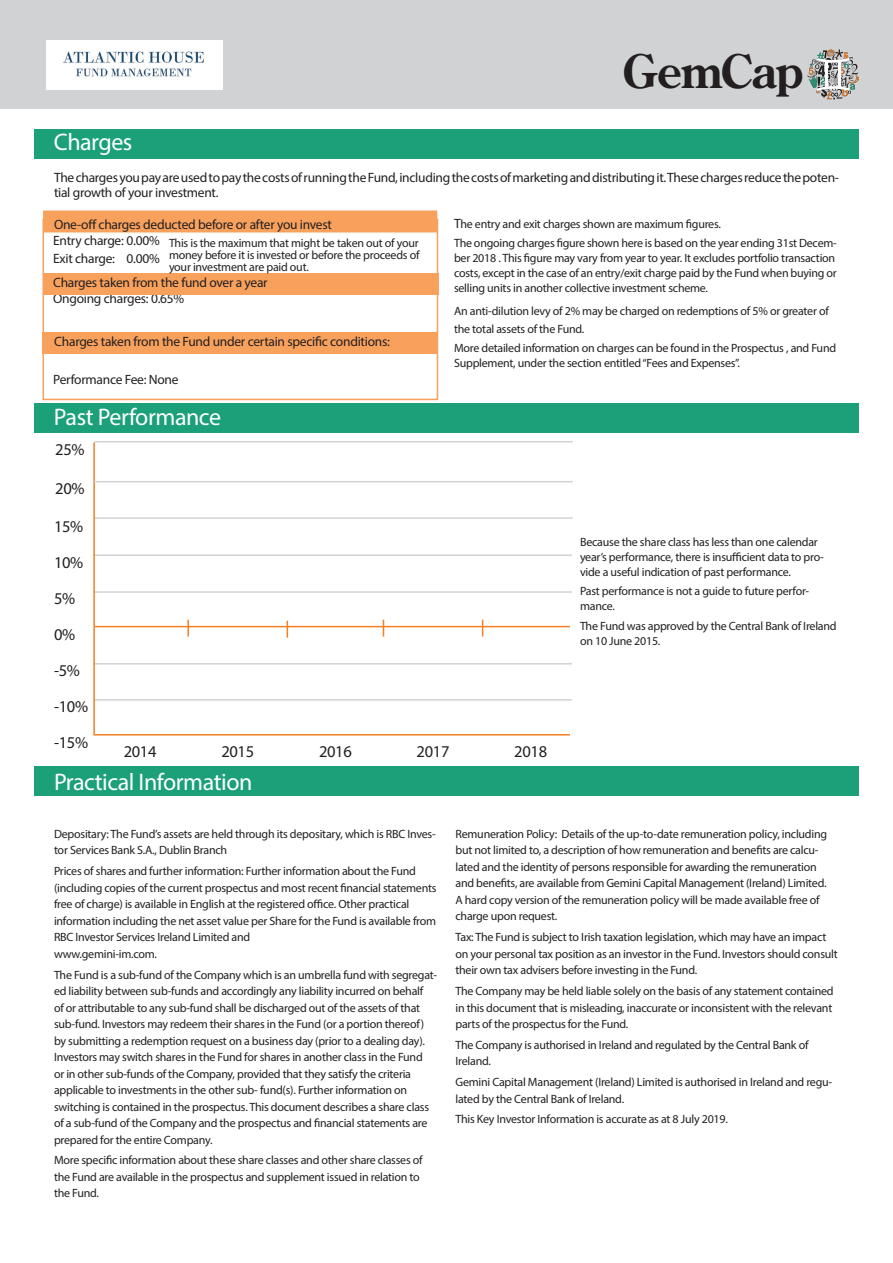
<style>
.page{position:relative;width:893px;height:1263px;background:#fff}
.page>*{position:absolute;margin:0;border:0;box-sizing:border-box;transform-origin:0 0}
.t1{font:700 45.9px "Century Old Style";letter-spacing:-.02em;color:#231f20}
.t2{font:24px "Myriad Pro";letter-spacing:-.02em;color:#fff}
.t3{font:16.5px "Myriad Pro";letter-spacing:-.02em;color:#231f20}
.t4{font:13.5px/15px "Myriad Pro";letter-spacing:-.02em;color:#231f20}
.t5{font:12px/16.5px "Myriad Pro";letter-spacing:-.02em;color:#231f20}
.s1{font-size:13.5px}
</style>
<div class="page">
<div style="left:43px;top:219px;width:395px;height:181px;border:2px solid #f8a15c"></div>
<div style="left:0;top:0;width:893px;height:108px;background:#d1d2d4"></div>
<svg style="left:807px;top:49px;width:52px;height:51px"></svg>
<hr style="left:825px;top:61px;width:3px;height:26px;background:#fff">
<div style="left:34px;top:129px;width:825px;height:29px;background:#1ba07a"></div>
<div style="left:34px;top:766px;width:825px;height:29px;background:#1ba07a"></div>
<div style="left:43px;top:210px;width:394px;height:22px;background:#f8a15c"></div>
<div style="left:44px;top:274px;width:394px;height:21px;background:#f8a15c"></div>
<div style="left:43px;top:332px;width:394px;height:22px;background:#f8a15c"></div>
<div style="left:34px;top:404px;width:825px;height:29px;background:#1ba07a"></div>
<img style="left:47px;top:40px;width:175px;height:50px">
<hr style="left:95px;top:626px;width:475px;height:1px;background:#f57f21">
<hr style="left:95px;top:734px;width:475px;height:1px;background:#f57f21">
<hr style="left:93px;top:554px;width:479px;height:2px;background:#d1d2d4">
<hr style="left:94px;top:517px;width:479px;height:2px;background:#d1d2d4">
<hr style="left:93px;top:591px;width:479px;height:2px;background:#d1d2d4">
<hr style="left:93px;top:663px;width:479px;height:1px;background:#d1d2d4">
<hr style="left:93px;top:699px;width:479px;height:2px;background:#d1d2d4">
<svg style="left:383px;top:620px;width:1px;height:16px"></svg>
<svg style="left:287px;top:621px;width:1px;height:17px"></svg>
<svg style="left:187px;top:620px;width:2px;height:16px"></svg>
<hr style="left:93px;top:442px;width:2px;height:293px;background:#f57f21">
<svg style="left:482px;top:620px;width:1px;height:16px"></svg>
<hr style="left:94px;top:481px;width:479px;height:1px;background:#d1d2d4">
<hr style="left:94px;top:441px;width:479px;height:1px;background:#d1d2d4">
<p class="t2" style="left:54px;top:127px;width:80px">Charges</p>
<p class="t1" style="left:622px;top:50px;width:183px">GemCap</p>
<p class="t4" style="left:54px;top:169px;width:786px">The charges you pay are used to pay the costs of running the Fund, including the costs of marketing and distributing it. These charges reduce the poten&shy;tial growth of your investment.</p>
<p class="t4" style="left:54px;top:217px;width:279px">One-off charges deducted before or after you invest</p>
<p class="t4" style="left:53px;top:231px;width:108px;line-height:18px">Entry charge: 0.00%<br>Exit charge: 0.00%</p>
<p class="t4" style="left:53px;top:291px;width:133px">Ongoing charges: 0.65%</p>
<p class="t5" style="left:169px;top:236px;width:252px;line-height:12px;text-align:justify">This is the maximum that might be taken out of your money before it is invested or before the proceeds of your investment are paid out.</p>
<p class="t4" style="left:53px;top:275px;width:216px">Charges taken from the fund over a year</p>
<p class="t4" style="left:54px;top:334px;width:337px">Charges taken from the Fund under certain specific conditions:</p>
<p class="t4" style="left:53px;top:371px;width:127px">Performance Fee: None</p>
<p class="t2" style="left:54px;top:402px;width:169px">Past Performance</p>
<p class="t3" style="left:55px;top:440px;width:31px">25%</p>
<p class="t3" style="left:55px;top:478px;width:31px">20%</p>
<p class="t3" style="left:54px;top:516px;width:31px">15%</p>
<p class="t5" style="left:454px;top:216px;width:268px"><span class="s1">T</span>he entry and exit charges shown are maximum figures.</p>
<p class="t5" style="left:454px;top:236px;width:384px;line-height:15px">The ongoing charges figure shown here is based on the year ending 31st Decem&shy;ber 2018 . This figure may vary from year to year. It excludes portfolio transaction costs, except in the case of an entry/exit charge paid by the Fund when buying or selling units in another collective investment scheme.</p>
<p class="t5" style="left:454px;top:301px;width:376px;line-height:18px">An anti-dilution levy of 2% may be charged on redemptions of 5% or greater of the total assets of the Fund.</p>
<p class="t5" style="left:454px;top:340px;width:384px;line-height:15px">More detailed information on charges can be found in the Prospectus , and Fund<br>Supplement, under the section entitled “Fees and Expenses”.</p>
<p class="t3" style="left:54px;top:553px;width:31px">10%</p>
<p class="t3" style="left:54px;top:588px;width:23px">5%</p>
<p class="t3" style="left:54px;top:625px;width:23px">0%</p>
<p class="t3" style="left:54px;top:660px;width:27px">-5%</p>
<p class="t3" style="left:54px;top:696px;width:36px">-10%</p>
<p class="t3" style="left:54px;top:732px;width:36px">-15%</p>
<p class="t3" style="left:124px;top:741px;width:34px">2014</p>
<p class="t3" style="left:221px;top:741px;width:34px">2015</p>
<p class="t3" style="left:319px;top:741px;width:34px">2016</p>
<p class="t3" style="left:417px;top:741px;width:34px">2017</p>
<p class="t3" style="left:514px;top:741px;width:34px">2018</p>
<p class="t2" style="left:54px;top:767px;width:200px">Practical Information</p>
<p class="t5" style="left:580px;top:534px;width:245px;line-height:15px">Because the share class has less than one calendar year’s performance, there is insufficient data to pro&shy;vide a useful indication of past performance.</p>
<p class="t5" style="left:580px;top:584px;width:231px;line-height:15px">Past performance is not a guide to future perfor&shy;mance.</p>
<p class="t5" style="left:580px;top:618px;width:258px;line-height:15px">The Fund was approved by the Central Bank of Ireland on 10 June 2015.</p>
<p class="t5" style="left:54px;top:825px;width:383px">Depositary: The Fund’s assets are held through its depositary, which is RBC Inves&shy;tor Services Bank S.A., Dublin Branch</p>
<p class="t5" style="left:54px;top:863px;width:384px">Prices of shares and further information: Further information about the Fund (including copies of the current prospectus and most recent financial statements free of charge) is available in English at the registered office. Other practical information including the net asset value per Share for the Fund is available from RBC Investor Services Ireland Limited and<br>www.gemini-im.com.</p>
<p class="t5" style="left:54px;top:966px;width:385px">The Fund is a sub-fund of the Company which is an umbrella fund with segregat&shy;ed liability between sub-funds and accordingly any liability incurred on behalf<br>of or attributable to any sub-fund shall be discharged out of the assets of that sub-fund. Investors may redeem their shares in the Fund (or a portion thereof) by submitting a redemption request on a business day (prior to a dealing day).<br>Investors may switch shares in the Fund for shares in another class in the Fund<br>or in other sub-funds of the Company, provided that they satisfy the criteria applicable to investments in the other sub- fund(s). Further information on switching is contained in the prospectus. This document describes a share class of a sub-fund of the Company and the prospectus and financial statements are prepared for the entire Company.</p>
<p class="t5" style="left:54px;top:1152px;width:370px">More specific information about these share classes and other share classes of the Fund are available in the prospectus and supplement issued in relation to the Fund.</p>
<p class="t5" style="left:455px;top:825px;width:373px">Remuneration Policy: Details of the up-to-date remuneration policy, including but not limited to, a description of how remuneration and benefits are calcu&shy;lated and the identity of persons responsible for awarding the remuneration and benefits, are available from Gemini Capital Management (Ireland) Limited.<br>A hard copy version of the remuneration policy will be made available free of charge upon request.</p>
<p class="t5" style="left:455px;top:929px;width:384px">Tax: The Fund is subject to Irish taxation legislation, which may have an impact on your personal tax position as an investor in the Fund. Investors should consult their own tax advisers before investing in the Fund.</p>
<p class="t5" style="left:455px;top:982px;width:380px;text-align:justify">The Company may be held liable solely on the basis of any statement contained in this document that is misleading, inaccurate or inconsistent with the relevant parts of the prospectus for the Fund.</p>
<p class="t5" style="left:455px;top:1036px;width:355px">The Company is authorised in Ireland and regulated by the Central Bank of<br>Ireland.</p>
<p class="t5" style="left:455px;top:1073px;width:378px">Gemini Capital Management (Ireland) Limited is authorised in Ireland and regu&shy;lated by the Central Bank of Ireland.</p>
<p class="t5" style="left:455px;top:1111px;width:274px">This Key Investor Information is accurate as at 8 July 2019.</p>
</div>
